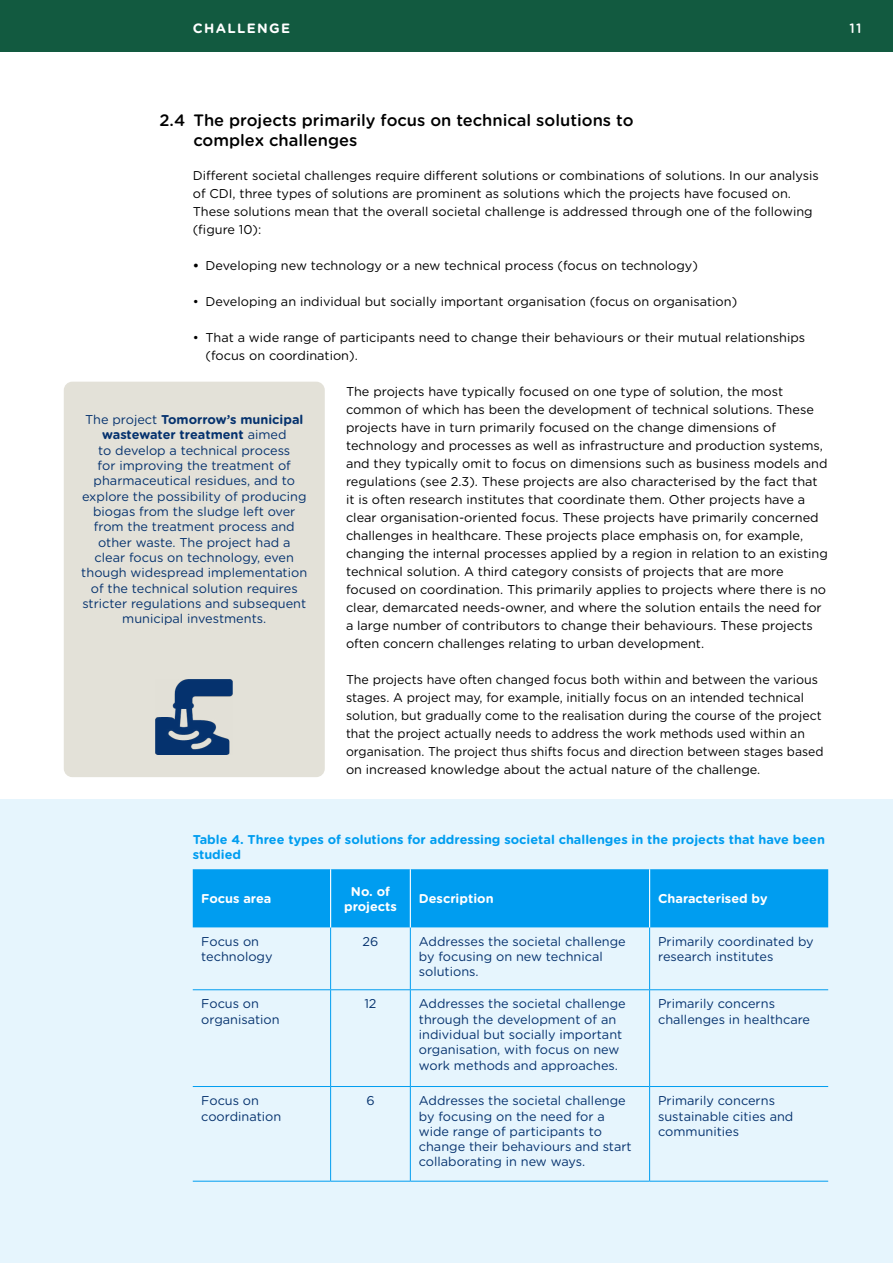
<style>
.page{position:relative;width:893px;height:1263px;background:#fff}
.page>*{position:absolute;margin:0;border:0;box-sizing:border-box;transform-origin:0 0}
.Rubrik_2__H2{font:500 16.5px/19.8px "Gotham Rounded";color:#000}
.Sidhuvud_Sektion{font:700 13.5px "Gotham Rounded";letter-spacing:.1em;color:#fff}
.t1{font:500 13.5px "Gotham Rounded";color:#fff}
.Brödtext__P{font:12.75px/18px "Gotham Rounded";color:#000}
.Tabell{font:12.75px/15.3px "Gotham Rounded";color:#05326e}
.Fakta_Ruta__P{font:12.75px/15.3px "Gotham Rounded";color:#05326e;text-align:center}
.Tabell-2{font:700 12.75px/15.3px "Gotham Rounded";color:#009df0}
.Tabell-3{font:700 12.75px/15.3px "Gotham Rounded";color:#fff;text-align:center}
.s1{font-weight:700}
</style>
<div class="page">
<div style="left:0;top:0;width:893px;height:51px;background:#125a40"></div>
<div style="left:64px;top:382px;width:261px;height:395px;background:#e3e1d8;border-radius:9px"></div>
<img style="left:156px;top:679px;width:77px;height:75px">
<div style="left:0;top:799px;width:893px;height:464px;background:#e6f5fd"></div>
<div style="left:193px;top:869px;width:635px;height:58px;background:#009df0"></div>
<hr style="left:193px;top:989px;width:138px;height:1px;background:#009df0">
<hr style="left:193px;top:1086px;width:138px;height:1px;background:#009df0">
<hr style="left:193px;top:1181px;width:138px;height:1px;background:#009df0">
<hr style="left:330px;top:927px;width:1px;height:62px;background:#009df0">
<hr style="left:331px;top:989px;width:79px;height:1px;background:#009df0">
<hr style="left:330px;top:990px;width:1px;height:96px;background:#009df0">
<hr style="left:331px;top:1086px;width:79px;height:1px;background:#009df0">
<hr style="left:330px;top:1087px;width:1px;height:94px;background:#009df0">
<hr style="left:331px;top:1181px;width:79px;height:1px;background:#009df0">
<hr style="left:410px;top:927px;width:1px;height:62px;background:#009df0">
<hr style="left:649px;top:927px;width:1px;height:62px;background:#009df0">
<hr style="left:410px;top:989px;width:240px;height:1px;background:#009df0">
<hr style="left:410px;top:990px;width:1px;height:96px;background:#009df0">
<hr style="left:650px;top:989px;width:178px;height:1px;background:#009df0">
<hr style="left:649px;top:990px;width:1px;height:96px;background:#009df0">
<hr style="left:410px;top:1086px;width:240px;height:1px;background:#009df0">
<hr style="left:410px;top:1087px;width:1px;height:94px;background:#009df0">
<hr style="left:650px;top:1086px;width:178px;height:1px;background:#009df0">
<hr style="left:649px;top:1087px;width:1px;height:94px;background:#009df0">
<hr style="left:410px;top:1181px;width:240px;height:1px;background:#009df0">
<hr style="left:650px;top:1181px;width:178px;height:1px;background:#009df0">
<hr style="left:330px;top:869px;width:1px;height:58px;background:#fff">
<hr style="left:410px;top:869px;width:1px;height:58px;background:#fff">
<hr style="left:649px;top:869px;width:1px;height:58px;background:#fff">
<p class="Sidhuvud_Sektion" style="left:193px;top:18px;width:99px">CHALLENGE</p>
<p class="t1" style="left:849px;top:19px;width:14px">11</p>
<h2 class="Rubrik_2__H2" style="left:193px;top:110px;width:441px;text-indent:-34px">2.4 The projects primarily focus on technical solutions to complex challenges</h2>
<p class="Brödtext__P" style="left:193px;top:166px;width:628px">Different societal challenges require different solutions or combinations of solutions. In our analysis of CDI, three types of solutions are prominent as solutions which the projects have focused on.<br>These solutions mean that the overall societal challenge is addressed through one of the following (figure 10):</p>
<p class="Brödtext__P" style="left:193px;top:256px;width:507px"><span class="s1">•</span> Developing new technology or a new technical process (focus on technology)</p>
<p class="Brödtext__P" style="left:193px;top:292px;width:546px">• Developing an individual but socially important organisation (focus on organisation)</p>
<p class="Brödtext__P" style="left:206px;top:328px;width:601px;text-indent:-13px">• That a wide range of participants need to change their behaviours or their mutual relationships (focus on coordination).</p>
<p class="Brödtext__P" style="left:346px;top:382px;width:483px">The projects have typically focused on one type of solution, the most common of which has been the development of technical solutions. These projects have in turn primarily focused on the change dimensions of technology and processes as well as infrastructure and production systems, and they typically omit to focus on dimensions such as business models and regulations (see 2.3). These projects are also characterised by the fact that it is often research institutes that coordinate them. Other projects have a clear organisation-oriented focus. These projects have primarily concerned challenges in healthcare. These projects place emphasis on, for example, changing the internal processes applied by a region in relation to an existing technical solution. A third category consists of projects that are more focused on coordination. This primarily applies to projects where there is no clear, demarcated needs-owner, and where the solution entails the need for a large number of contributors to change their behaviours. These projects often concern challenges relating to urban development.</p>
<p class="Brödtext__P" style="left:346px;top:670px;width:479px">The projects have often changed focus both within and between the various stages. A project may, for example, initially focus on an intended technical solution, but gradually come to the realisation during the course of the project that the project actually needs to address the work methods used within an organisation. The project thus shifts focus and direction between stages based on increased knowledge about the actual nature of the challenge.</p>
<p class="Fakta_Ruta__P" style="left:81px;top:411px;width:227px">The project <span class="s1">Tomorrow’s municipal wastewater treatment</span> aimed<br>to develop a technical process<br>for improving the treatment of pharmaceutical residues, and to explore the possibility of producing biogas from the sludge left over from the treatment process and other waste. The project had a clear focus on technology, even though widespread implementation of the technical solution requires stricter regulations and subsequent municipal investments.</p>
<p class="Tabell-2" style="left:193px;top:831px;width:634px">Table 4. Three types of solutions for addressing societal challenges in the projects that have been studied</p>
<p class="Tabell-3" style="left:201px;top:891px;width:72px">Focus area</p>
<p class="Tabell-3" style="left:344px;top:883px;width:54px">No. of projects</p>
<p class="Tabell-3" style="left:419px;top:891px;width:76px">Description</p>
<p class="Tabell-3" style="left:658px;top:891px;width:111px">Characterised by</p>
<p class="Tabell" style="left:201px;top:933px;width:73px">Focus on technology</p>
<p class="Tabell" style="left:363px;top:933px;width:17px">26</p>
<p class="Tabell" style="left:419px;top:933px;width:208px">Addresses the societal challenge by focusing on new technical solutions.</p>
<p class="Tabell" style="left:658px;top:933px;width:157px">Primarily coordinated by research institutes</p>
<p class="Tabell" style="left:201px;top:996px;width:80px">Focus on organisation</p>
<p class="Tabell" style="left:364px;top:996px;width:14px">12</p>
<p class="Tabell" style="left:419px;top:996px;width:208px">Addresses the societal challenge through the development of an individual but socially important organisation, with focus on new work methods and approaches.</p>
<p class="Tabell" style="left:658px;top:996px;width:154px">Primarily concerns challenges in healthcare</p>
<p class="Tabell" style="left:201px;top:1092px;width:82px">Focus on coordination</p>
<p class="Tabell" style="left:366px;top:1092px;width:10px">6</p>
<p class="Tabell" style="left:419px;top:1092px;width:214px">Addresses the societal challenge by focusing on the need for a wide range of participants to change their behaviours and start collaborating in new ways.</p>
<p class="Tabell" style="left:658px;top:1092px;width:137px">Primarily concerns sustainable cities and communities</p>
</div>
